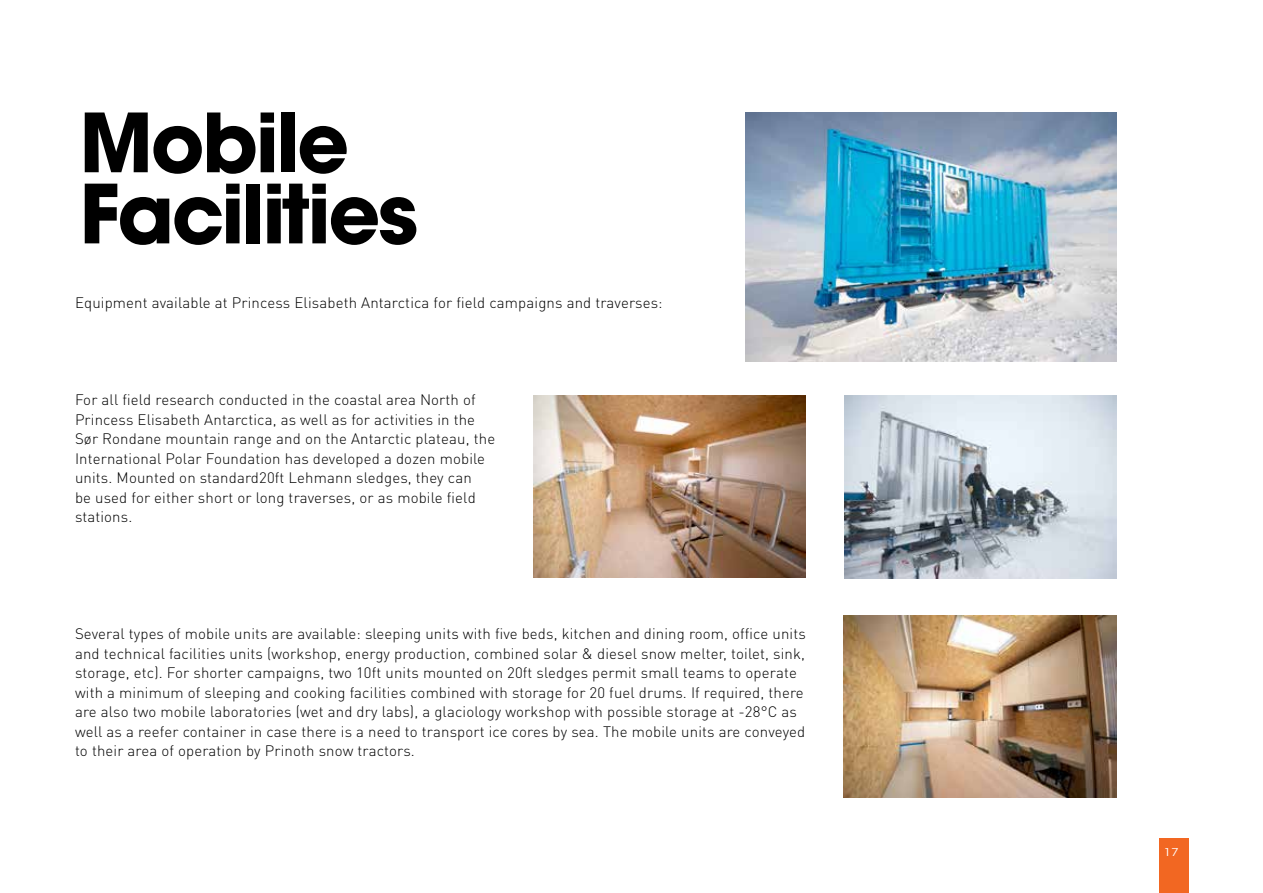
<style>
.page{position:relative;width:1263px;height:893px;background:#fff}
.page>*{position:absolute;margin:0;border:0;box-sizing:border-box;transform-origin:0 0}
.t1{font:700 89.55px/71.1px "Avant Garde Md ITC";letter-spacing:-.02em;color:#000}
.t2{font:300 15px/19.5px "DIN Pro";letter-spacing:.01em;color:#000}
.t3{font:11.85px "Avant Garde ITC";color:#fff;scale:1.26 1}
</style>
<div class="page">
<div style="left:1159px;top:838px;width:29px;height:55px;background:#f26722"></div>
<img style="left:844px;top:396px;width:272px;height:183px">
<img style="left:844px;top:615px;width:272px;height:183px">
<img style="left:533px;top:396px;width:273px;height:182px">
<img style="left:746px;top:113px;width:370px;height:248px">
<h1 class="t1" style="left:80px;top:106px;width:340px">Mobile<br>Facilities</h1>
<p class="t2" style="left:75px;top:292px;width:589px">Equipment available at Princess Elisabeth Antarctica for field campaigns and traverses:</p>
<p class="t2" style="left:75px;top:389px;width:422px">For all field research conducted in the coastal area North of Princess Elisabeth Antarctica, as well as for activities in the Sør Rondane mountain range and on the Antarctic plateau, the International Polar Foundation has developed a dozen mobile units. Mounted on standard20ft Lehmann sledges, they can<br>be used for either short or long traverses, or as mobile field stations.</p>
<p class="t2" style="left:75px;top:623px;width:732px">Several types of mobile units are available: sleeping units with five beds, kitchen and dining room, office units and technical facilities units (workshop, energy production, combined solar &amp; diesel snow melter, toilet, sink, storage, etc). For shorter campaigns, two 10ft units mounted on 20ft sledges permit small teams to operate with a minimum of sleeping and cooking facilities combined with storage for 20 fuel drums. If required, there are also two mobile laboratories (wet and dry labs), a glaciology workshop with possible storage at -28°C as well as a reefer container in case there is a need to transport ice cores by sea. The mobile units are conveyed to their area of operation by Prinoth snow tractors.</p>
<p class="t3" style="left:1163px;top:845px;width:13px">17</p>
</div>
